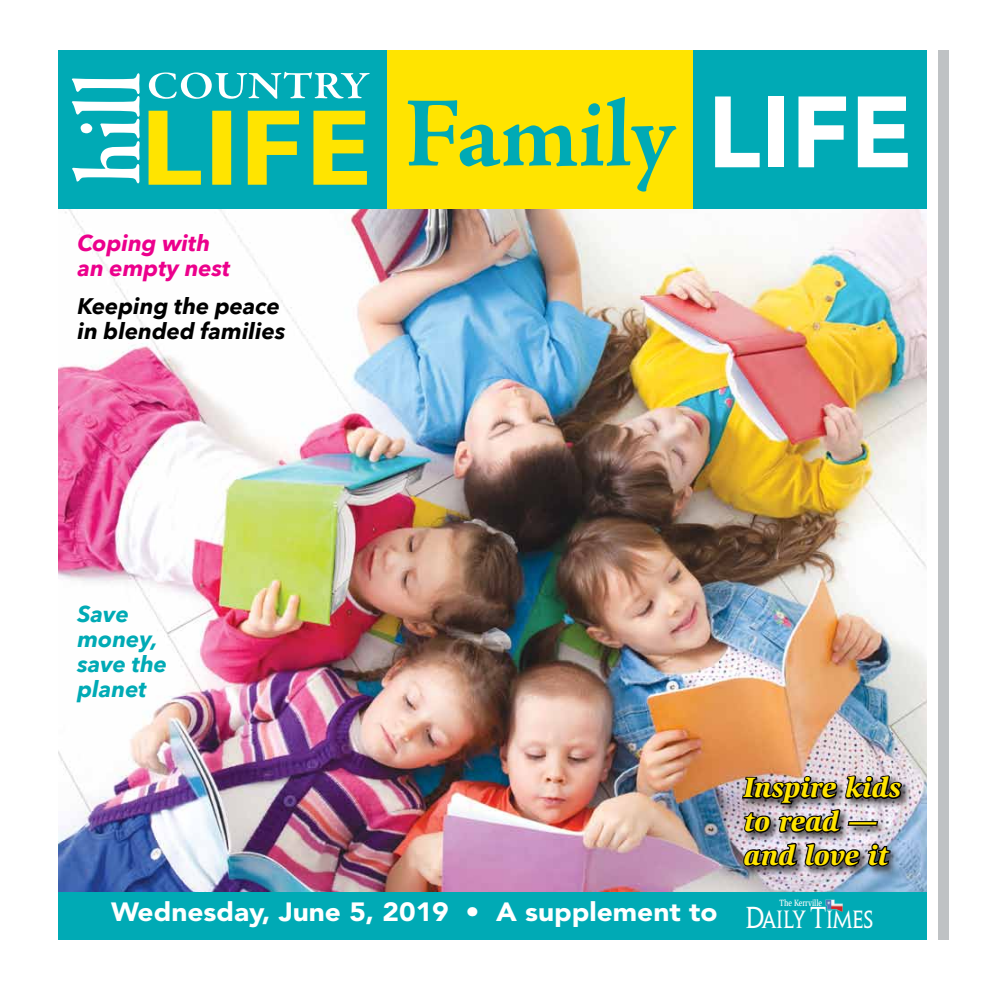
<style>
.page{position:relative;width:1007px;height:990px;background:#fff}
.page>*{position:absolute;margin:0;border:0;box-sizing:border-box;transform-origin:0 0}
.t1{font:700 100px "Adobe Jenson Pro";letter-spacing:-.005em;color:#00aab5}
.t2{font:italic 900 28.75px/33.8px "Slimbach";color:#ffe400}
.t3{font:900 26.25px "Avenir";color:#fff;scale:1.07 1}
.t4{font:italic 700 22.5px/25px "Avenir Next";color:#000}
.t5{font:italic 700 22.5px/25px "Avenir Next";color:#00aab5}
.t6{font:italic 700 22.5px/25px "Avenir Next";color:#ec008c}
.t7{font:500 9.38px "Slimbach";letter-spacing:-.005em;color:#fff;scale:.8 1}
.s1{font-family:"Avenir";font-weight:900;color:#fff}
.s2{font-family:"Penumbra Serif Std";font-weight:400;font-size:27.12px}
</style>
<div class="page">
<hr style="left:0;top:50px;width:1px;height:42px;background:#00aab5">
<img style="left:58px;top:209px;width:868px;height:683px">
<div style="left:58px;top:892px;width:868px;height:48px;background:#00aab5"></div>
<img style="left:825px;top:899px;width:18px;height:13px">
<div style="left:937px;top:50px;width:11px;height:890px;background:#bfc2c4"></div>
<div style="left:58px;top:50px;width:329px;height:159px;background:#00aab5"></div>
<svg style="left:148px;top:111px;width:219px;height:74px"></svg>
<svg style="left:72px;top:73px;width:68px;height:110px"></svg>
<svg style="left:149px;top:72px;width:220px;height:27px"></svg>
<div style="left:387px;top:50px;width:306px;height:159px;background:#ffe400"></div>
<div style="left:693px;top:50px;width:233px;height:159px;background:#00aab5"></div>
<div style="left:739px;top:773px;width:172px;height:104px;background:#000;opacity:.75"></div>
<img style="left:740px;top:774px;width:163px;height:60px">
<svg style="left:741px;top:842px;width:150px;height:26px;background:#615e66"></svg>
<p class="t6" style="left:77px;top:233px;width:154px">Coping with an empty nest</p>
<p class="t4" style="left:77px;top:295px;width:209px">Keeping the peace in blended families</p>
<p class="t5" style="left:77px;top:603px;width:91px">Save money, save the planet</p>
<h1 class="t1" style="left:404px;top:95px;width:510px">Family <span class="s1">LIFE</span></h1>
<p class="t2" style="left:743px;top:773px;width:159px">Inspire kids to read — and love it</p>
<p class="t7" style="left:779px;top:897px;width:55px">The Kerrville</p>
<p class="t3" style="left:111px;top:896px;width:713px">Wednesday, June 5, 2019 • A supplement to <span class="s2">D</span><sub>AILY</sub> <span class="s2">T</span><sub>IMES</sub></p>
</div>
